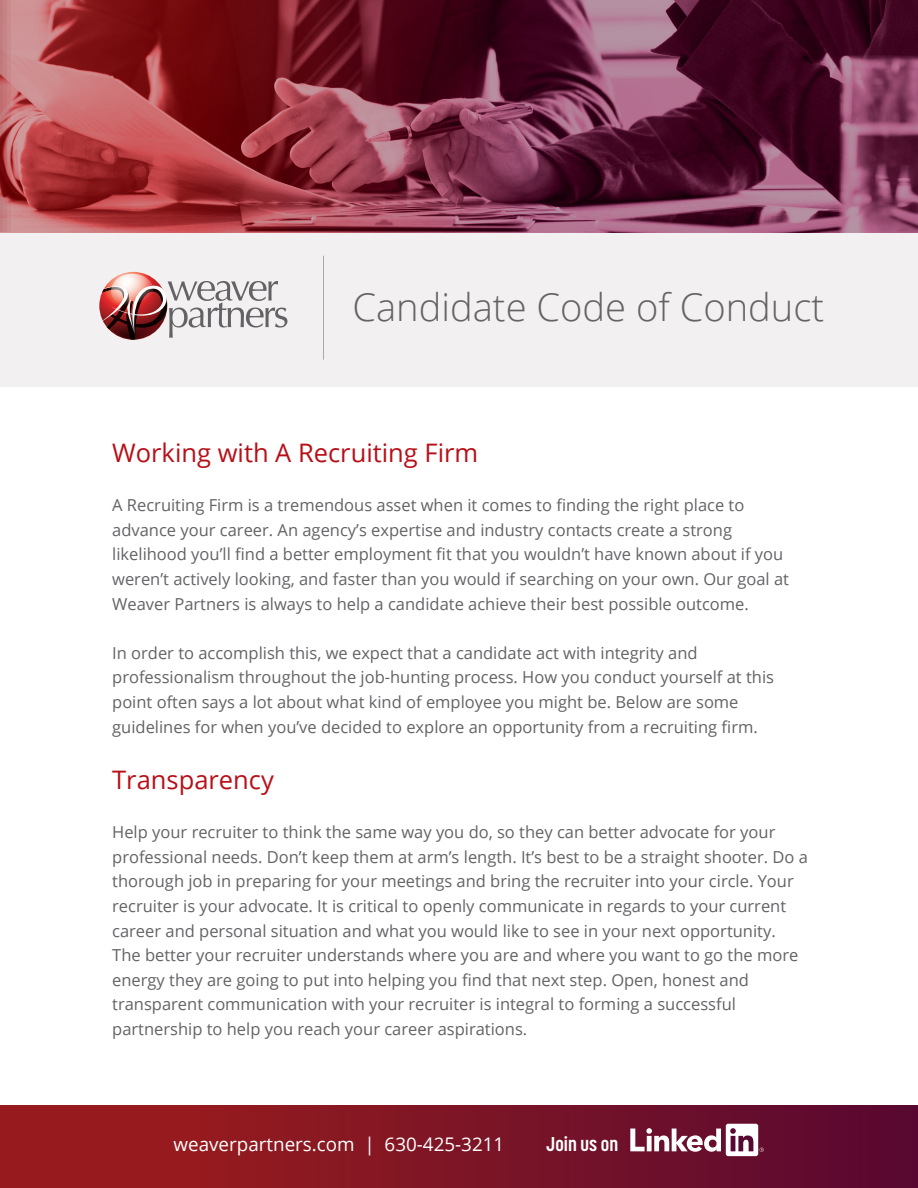
<style>
.page{position:relative;width:918px;height:1188px;background:#fff}
.page>*{position:absolute;margin:0;border:0;box-sizing:border-box;transform-origin:0 0}
.t1{font:300 38.1px "Open Sans";color:#636366}
.t2{font:25.5px "Open Sans";color:#b70f17}
.t3{font:700 19.8px "Korolev Condensed";color:#fff}
.t4{font:18.75px "Open Sans";color:#fff}
.t5{font:16.5px/24.6px "Open Sans";color:#636366}
</style>
<div class="page">
<div style="left:0;top:233px;width:918px;height:154px;background:#f2f0f0"></div>
<div style="left:0;top:1105px;width:918px;height:83px;background:linear-gradient(to right,#a01e1b,#590a31)"></div>
<svg style="left:0;top:0;width:918px;height:233px;background:#7c2f41"></svg>
<svg style="left:100px;top:274px;width:187px;height:66px"></svg>
<svg style="left:108px;top:299px;width:50px;height:40px;background:#712f30"></svg>
<svg style="left:760px;top:1148px;width:4px;height:4px"></svg>
<svg style="left:630px;top:1128px;width:91px;height:24px"></svg>
<div style="left:726px;top:1124px;width:32px;height:32px;background:#fff;border-radius:2px"></div>
<svg style="left:730px;top:1128px;width:23px;height:23px"></svg>
<hr style="left:323px;top:256px;width:1px;height:104px;background:#a8a9ad">
<h1 class="t1" style="left:352px;top:281px;width:473px">Candidate Code of Conduct</h1>
<h2 class="t2" style="left:112px;top:435px;width:368px">Working with A Recruiting Firm</h2>
<p class="t5" style="left:112px;top:493px;width:678px">A Recruiting Firm is a tremendous asset when it comes to finding the right place to advance your career. An agency’s expertise and industry contacts create a strong likelihood you’ll find a better employment fit that you wouldn’t have known about if you weren’t actively looking, and faster than you would if searching on your own. Our goal at Weaver Partners is always to help a candidate achieve their best possible outcome.</p>
<p class="t5" style="left:112px;top:640px;width:663px">In order to accomplish this, we expect that a candidate act with integrity and professionalism throughout the job-hunting process. How you conduct yourself at this point often says a lot about what kind of employee you might be. Below are some guidelines for when you’ve decided to explore an opportunity from a recruiting firm.</p>
<h2 class="t2" style="left:112px;top:762px;width:163px">Transparency</h2>
<p class="t5" style="left:112px;top:820px;width:697px">Help your recruiter to think the same way you do, so they can better advocate for your professional needs. Don’t keep them at arm’s length. It’s best to be a straight shooter. Do a thorough job in preparing for your meetings and bring the recruiter into your circle. Your recruiter is your advocate. It is critical to openly communicate in regards to your current career and personal situation and what you would like to see in your next opportunity.<br>The better your recruiter understands where you are and where you want to go the more energy they are going to put into helping you find that next step. Open, honest and transparent communication with your recruiter is integral to forming a successful partnership to help you reach your career aspirations.</p>
<p class="t4" style="left:174px;top:1132px;width:332px">weaverpartners.com | 630-425-3211</p>
<p class="t3" style="left:546px;top:1133px;width:73px">Join us on</p>
</div>
